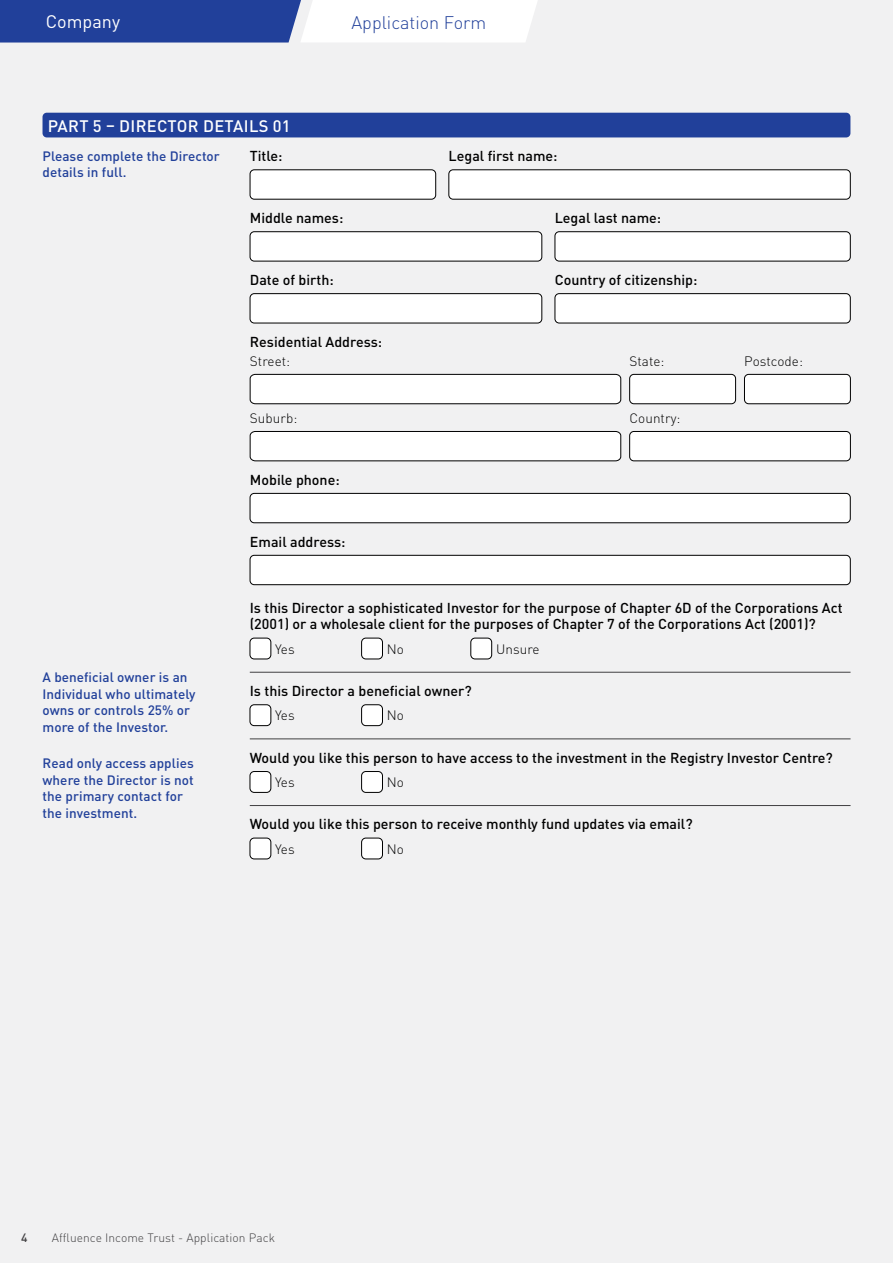
<style>
.page{position:relative;width:893px;height:1263px;background:#f1f1f2}
.page>*{position:absolute;margin:0;border:0;box-sizing:border-box;transform-origin:0 0}
.t1{font:300 18px "DIN Pro";color:#21409a}
.t2{font:18px "DIN Pro";color:#fff}
.t3{font:500 16.5px "DIN Pro";letter-spacing:.02em;color:#fff}
.t4{font:500 14.25px/16.5px "DIN Pro";color:#000}
.t5{font:500 13.5px/16.5px "DIN Pro";letter-spacing:.005em;color:#21409a}
.t6{font:300 13.5px "DIN Pro";letter-spacing:.005em;color:#000}
.t7{font:300 12px "DIN Pro";letter-spacing:.005em;color:#414042}
.t8{font:500 12px "DIN Pro";color:#414042}
</style>
<div class="page">
<svg style="left:0;top:0;width:537px;height:43px"></svg>
<div style="left:43px;top:113px;width:807px;height:24px;background:#21409a;border-radius:4px"></div>
<div style="left:250px;top:170px;width:186px;height:29px;background:#fff;border-radius:4px"></div>
<div style="left:250px;top:169px;width:186px;height:30px;border:1px solid #000;border-radius:4px"></div>
<div style="left:449px;top:170px;width:401px;height:29px;background:#fff;border-radius:4px"></div>
<div style="left:449px;top:169px;width:402px;height:30px;border:1px solid #000;border-radius:4px"></div>
<div style="left:250px;top:232px;width:292px;height:29px;background:#fff;border-radius:4px"></div>
<div style="left:250px;top:231px;width:292px;height:30px;border:1px solid #000;border-radius:4px"></div>
<div style="left:555px;top:232px;width:295px;height:29px;background:#fff;border-radius:4px"></div>
<div style="left:555px;top:231px;width:296px;height:30px;border:1px solid #000;border-radius:4px"></div>
<div style="left:250px;top:294px;width:292px;height:29px;background:#fff;border-radius:4px"></div>
<div style="left:250px;top:293px;width:292px;height:30px;border:1px solid #000;border-radius:4px"></div>
<div style="left:555px;top:294px;width:295px;height:29px;background:#fff;border-radius:4px"></div>
<div style="left:555px;top:293px;width:296px;height:30px;border:1px solid #000;border-radius:4px"></div>
<div style="left:250px;top:493px;width:600px;height:30px;background:#fff;border-radius:4px"></div>
<div style="left:250px;top:493px;width:601px;height:30px;border:1px solid #000;border-radius:4px"></div>
<div style="left:250px;top:555px;width:600px;height:30px;background:#fff;border-radius:4px"></div>
<div style="left:250px;top:555px;width:601px;height:30px;border:1px solid #000;border-radius:4px"></div>
<svg style="left:250px;top:374px;width:371px;height:30px"></svg>
<svg style="left:250px;top:431px;width:371px;height:30px"></svg>
<div style="left:630px;top:374px;width:106px;height:30px;background:#fff;border-radius:4px"></div>
<div style="left:629px;top:374px;width:107px;height:30px;border:1px solid #000;border-radius:4px"></div>
<div style="left:744px;top:374px;width:106px;height:30px;background:#fff;border-radius:4px"></div>
<div style="left:744px;top:374px;width:107px;height:30px;border:1px solid #000;border-radius:4px"></div>
<div style="left:630px;top:431px;width:220px;height:30px;background:#fff;border-radius:4px"></div>
<div style="left:629px;top:431px;width:222px;height:30px;border:1px solid #000;border-radius:4px"></div>
<div style="left:250px;top:638px;width:21px;height:21px;background:#fff;border-radius:4px"></div>
<div style="left:250px;top:638px;width:21px;height:21px;border:1px solid #000;border-radius:4px"></div>
<div style="left:362px;top:638px;width:20px;height:21px;background:#fff;border-radius:4px"></div>
<div style="left:361px;top:638px;width:22px;height:21px;border:1px solid #000;border-radius:4px"></div>
<div style="left:471px;top:638px;width:21px;height:21px;background:#fff;border-radius:4px"></div>
<div style="left:470px;top:638px;width:22px;height:21px;border:1px solid #000;border-radius:4px"></div>
<div style="left:250px;top:771px;width:21px;height:21px;background:#fff;border-radius:4px"></div>
<div style="left:250px;top:771px;width:21px;height:22px;border:1px solid #000;border-radius:4px"></div>
<div style="left:362px;top:771px;width:20px;height:21px;background:#fff;border-radius:4px"></div>
<div style="left:361px;top:771px;width:22px;height:22px;border:1px solid #000;border-radius:4px"></div>
<div style="left:250px;top:705px;width:21px;height:21px;background:#fff;border-radius:4px"></div>
<div style="left:250px;top:704px;width:21px;height:22px;border:1px solid #000;border-radius:4px"></div>
<div style="left:362px;top:705px;width:20px;height:21px;background:#fff;border-radius:4px"></div>
<div style="left:361px;top:704px;width:22px;height:22px;border:1px solid #000;border-radius:4px"></div>
<hr style="left:250px;top:672px;width:600px;height:1px;background:#414042">
<hr style="left:250px;top:739px;width:600px;height:1px;background:#414042">
<hr style="left:250px;top:805px;width:600px;height:1px;background:#414042">
<div style="left:250px;top:838px;width:21px;height:21px;background:#fff;border-radius:4px"></div>
<div style="left:250px;top:838px;width:21px;height:21px;border:1px solid #000;border-radius:4px"></div>
<div style="left:362px;top:838px;width:20px;height:21px;background:#fff;border-radius:4px"></div>
<div style="left:361px;top:838px;width:22px;height:21px;border:1px solid #000;border-radius:4px"></div>
<p class="t2" style="left:46px;top:9px;width:76px">Company</p>
<p class="t1" style="left:351px;top:10px;width:136px">Application Form</p>
<p class="t3" style="left:48px;top:115px;width:244px">PART 5 – DIRECTOR DETAILS 01</p>
<p class="t4" style="left:250px;top:147px;width:34px">Title:</p>
<p class="t4" style="left:449px;top:147px;width:110px">Legal first name:</p>
<p class="t5" style="left:43px;top:147px;width:179px">Please complete the Director details in full.</p>
<p class="t4" style="left:250px;top:209px;width:95px">Middle names:</p>
<p class="t4" style="left:555px;top:209px;width:108px">Legal last name:</p>
<p class="t4" style="left:250px;top:271px;width:85px">Date of birth:</p>
<p class="t4" style="left:555px;top:271px;width:144px">Country of citizenship:</p>
<p class="t4" style="left:250px;top:333px;width:134px">Residential Address:</p>
<p class="t6" style="left:250px;top:352px;width:42px">Street:</p>
<p class="t6" style="left:250px;top:409px;width:49px">Suburb:</p>
<p class="t4" style="left:250px;top:471px;width:91px">Mobile phone:</p>
<p class="t4" style="left:250px;top:533px;width:97px">Email address:</p>
<p class="t6" style="left:629px;top:352px;width:37px">State:</p>
<p class="t6" style="left:744px;top:352px;width:60px">Postcode:</p>
<p class="t6" style="left:629px;top:409px;width:53px">Country:</p>
<p class="t4" style="left:250px;top:599px;width:594px">Is this Director a sophisticated Investor for the purpose of Chapter 6D of the Corporations Act (2001) or a wholesale client for the purposes of Chapter 7 of the Corporations Act (2001)?</p>
<p class="t5" style="left:43px;top:669px;width:155px">A beneficial owner is an<br>Individual who ultimately owns or controls 25% or more of the Investor.</p>
<p class="t5" style="left:43px;top:755px;width:153px">Read only access applies where the Director is not the primary contact for the investment.</p>
<p class="t6" style="left:275px;top:640px;width:21px">Yes</p>
<p class="t6" style="left:387px;top:640px;width:19px">No</p>
<p class="t6" style="left:496px;top:640px;width:45px">Unsure</p>
<p class="t4" style="left:250px;top:682px;width:223px">Is this Director a beneficial owner?</p>
<p class="t6" style="left:275px;top:706px;width:21px">Yes</p>
<p class="t6" style="left:387px;top:706px;width:19px">No</p>
<p class="t4" style="left:250px;top:749px;width:585px">Would you like this person to have access to the investment in the Registry Investor Centre?</p>
<p class="t6" style="left:275px;top:773px;width:21px">Yes</p>
<p class="t6" style="left:387px;top:773px;width:19px">No</p>
<p class="t4" style="left:250px;top:815px;width:444px">Would you like this person to receive monthly fund updates via email?</p>
<p class="t6" style="left:275px;top:840px;width:21px">Yes</p>
<p class="t6" style="left:387px;top:840px;width:19px">No</p>
<p class="t8" style="left:21px;top:1229px;width:8px">4</p>
<p class="t7" style="left:52px;top:1229px;width:225px">Affluence Income Trust - Application Pack</p>
</div>
